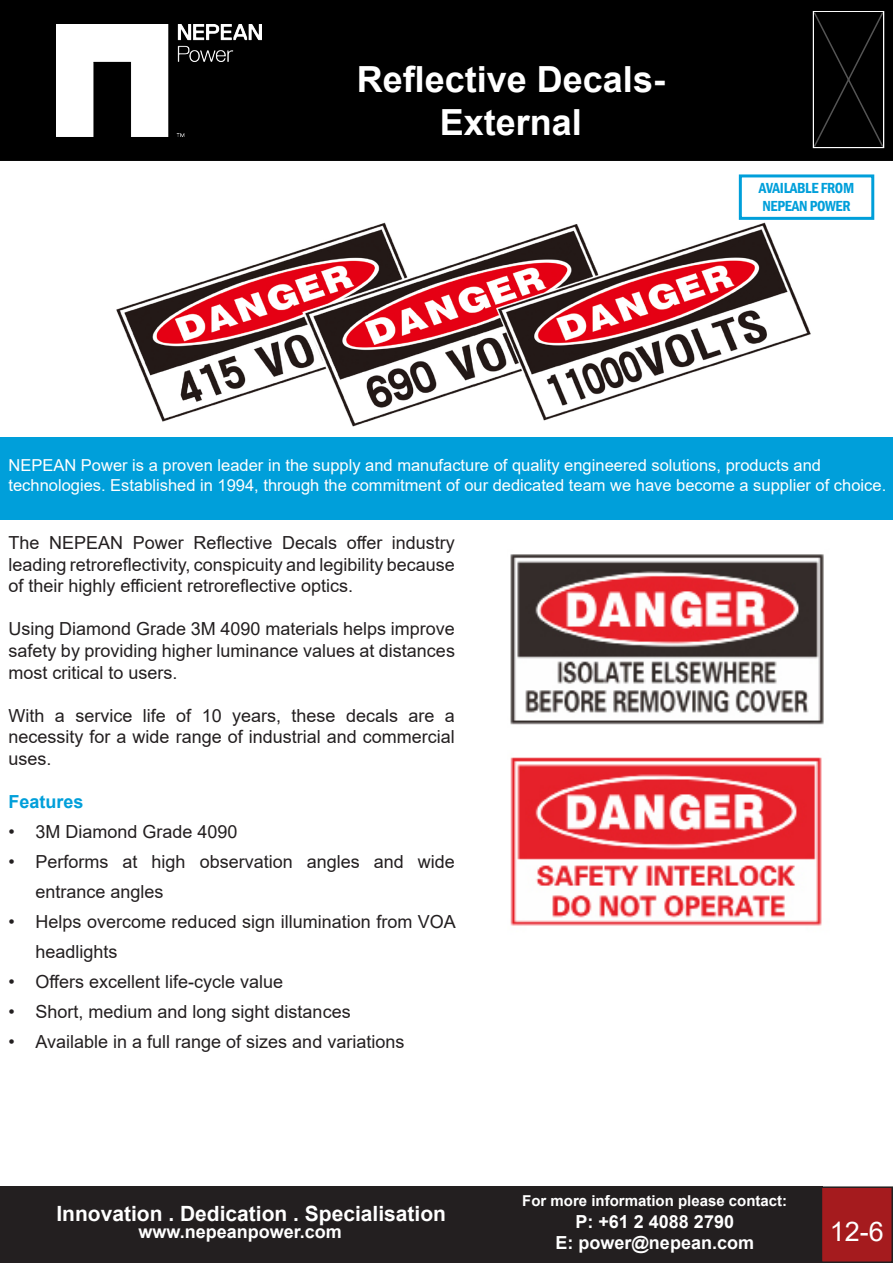
<style>
.page{position:relative;width:893px;height:1263px;background:#fff}
.page>*{position:absolute;margin:0;border:0;box-sizing:border-box;transform-origin:0 0}
.t1{font:700 36px/43.2px "Arial";color:#fff;text-align:center}
.t2{font:27px "Arial";color:#fff}
.t3{font:700 21px "Arial";color:#fff}
.t4{font:18px/21.6px "Arial";color:#231f20;text-align:justify}
.t5{font:700 18px/21.6px "Arial";color:#fff;text-align:center}
.t6{font:700 18px "Arial";color:#009fda}
.t7{font:16.5px/19.8px "Arial";color:#fff}
.t8{font:700 15px "Arial";color:#fff}
.t9{font:600 condensed 15px/18px "Franklin Gothic";letter-spacing:-.02em;color:#009fda}
</style>
<div class="page">
<img style="left:116px;top:200px;width:695px;height:227px">
<div style="left:0;top:0;width:893px;height:161px;background:#000"></div>
<img style="left:56px;top:24px;width:205px;height:112px">
<div style="left:0;top:437px;width:893px;height:83px;background:#009fda"></div>
<img style="left:510px;top:554px;width:314px;height:171px">
<img style="left:510px;top:757px;width:312px;height:169px">
<div style="left:739px;top:174px;width:135px;height:46px;border:3px solid #009fda"></div>
<div style="left:0;top:1186px;width:822px;height:77px;background:#231f20"></div>
<div style="left:821px;top:1187px;width:71px;height:75px;background:#a51b1e"></div>
<div style="left:821px;top:1186px;width:72px;height:77px;border:2px solid #231f20"></div>
<svg style="left:814px;top:13px;width:69px;height:134px;background:#040404"></svg>
<h1 class="t1" style="left:357px;top:58px;width:310px">Reflective Decals-<br>External</h1>
<p class="t9" style="left:759px;top:179px;width:97px">AVAILABLE FROM<br>NEPEAN POWER</p>
<p class="t7" style="left:9px;top:455px;width:879px">NEPEAN Power is a proven leader in the supply and manufacture of quality engineered solutions, products and technologies. Established in 1994, through the commitment of our dedicated team we have become a supplier of choice.</p>
<p class="t4" style="left:9px;top:532px;width:448px">The NEPEAN Power Reflective Decals offer industry leading retroreflectivity, conspicuity and legibility because of their highly efficient retroreflective optics.</p>
<p class="t4" style="left:9px;top:618px;width:448px">Using Diamond Grade 3M 4090 materials helps improve safety by providing higher luminance values at distances most critical to users.</p>
<p class="t4" style="left:9px;top:705px;width:448px">With a service life of 10 years, these decals are a necessity for a wide range of industrial and commercial uses.</p>
<p class="t6" style="left:9px;top:792px;width:77px">Features</p>
<p class="t4" style="left:9px;top:821px;width:231px">• 3M Diamond Grade 4090</p>
<p class="t4" style="left:36px;top:847px;width:421px;line-height:30px;text-indent:-27px">• Performs at high observation angles and wide entrance angles</p>
<p class="t4" style="left:36px;top:907px;width:422px;line-height:30px;text-indent:-27px">• Helps overcome reduced sign illumination from VOA headlights</p>
<p class="t4" style="left:9px;top:971px;width:276px">• Offers excellent life-cycle value</p>
<p class="t4" style="left:9px;top:1001px;width:344px">• Short, medium and long sight distances</p>
<p class="t4" style="left:9px;top:1031px;width:397px">• Available in a full range of sizes and variations</p>
<p class="t8" style="left:522px;top:1192px;width:267px">For more information please contact:</p>
<p class="t5" style="left:555px;top:1211px;width:200px">P: +61 2 4088 2790<br>E: power@nepean.com</p>
<p class="t3" style="left:56px;top:1202px;width:391px">Innovation . Dedication . Specialisation</p>
<p class="t5" style="left:139px;top:1221px;width:205px">www.nepeanpower.com</p>
<h2 class="t2" style="left:830px;top:1217px;width:56px">12-6</h2>
</div>
